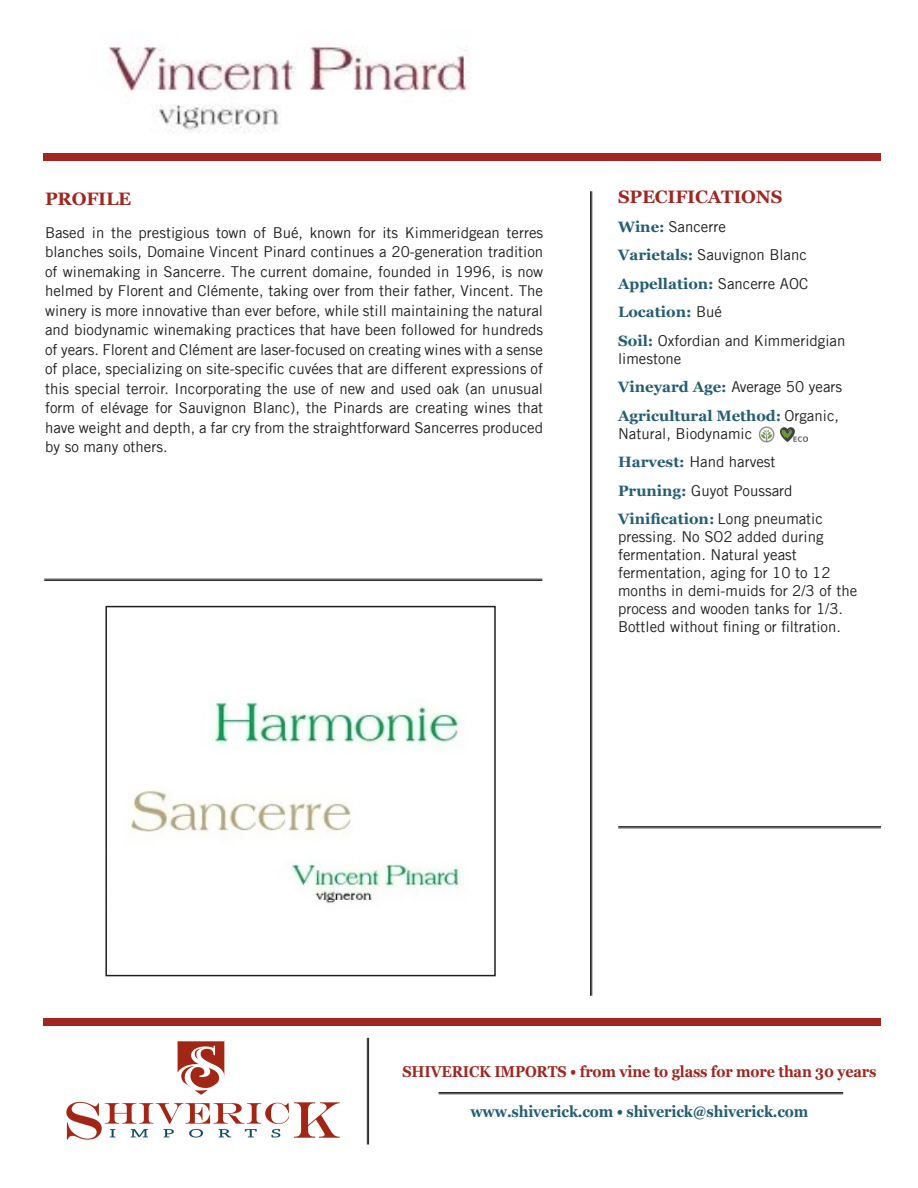
<style>
.page{position:relative;width:918px;height:1188px;background:#fff}
.page>*{position:absolute;margin:0;border:0;box-sizing:border-box;transform-origin:0 0}
.t1{font:700 18px "Georgia";letter-spacing:-.01em;color:#a12620}
.Address{font:700 15.75px "Georgia";letter-spacing:-.01em;color:#a12620;scale:.91 1}
.Address-2{font:700 15.75px "Georgia";letter-spacing:-.01em;color:#245d73;scale:.91 1}
.t2{font:15px/19.5px "Trade Gothic LT";color:#231f20}
.t3{font:700 15px "Georgia";color:#245d73}
.s1{font-family:"Georgia";font-weight:700;color:#245d73}
.s2{font-family:"Trade Gothic LT";font-weight:400;color:#231f20}
</style>
<div class="page">
<img style="left:108px;top:45px;width:361px;height:88px">
<img style="left:130px;top:700px;width:333px;height:204px">
<div style="left:105px;top:606px;width:391px;height:370px;border:2px solid #231f20"></div>
<hr style="left:618px;top:826px;width:263px;height:1px;background:#231f20">
<hr style="left:618px;top:828px;width:263px;height:1px;background:#231f20">
<hr style="left:439px;top:1092px;width:404px;height:1px;background:#231f20">
<hr style="left:439px;top:1094px;width:404px;height:1px;background:#231f20">
<img style="left:758px;top:426px;width:17px;height:17px">
<img style="left:780px;top:428px;width:27px;height:13px">
<div style="left:44px;top:153px;width:837px;height:7px;background:#a12620"></div>
<hr style="left:44px;top:579px;width:498px;height:1px;background:#231f20">
<hr style="left:44px;top:580px;width:498px;height:1px;background:#231f20">
<div style="left:44px;top:1018px;width:837px;height:7px;background:#a12620"></div>
<img style="left:66px;top:1041px;width:274px;height:99px">
<hr style="left:590px;top:191px;width:1px;height:805px;background:#231f20">
<hr style="left:592px;top:191px;width:1px;height:805px;background:#231f20">
<hr style="left:367px;top:1038px;width:1px;height:106px;background:#231f20">
<hr style="left:368px;top:1038px;width:1px;height:106px;background:#231f20">
<p class="t1" style="left:45px;top:185px;width:88px">PROFILE</p>
<p class="t2" style="left:45px;top:223px;width:500px;text-align:justify">Based in the prestigious town of Bué, known for its Kimmeridgean terres blanches soils, Domaine Vincent Pinard continues a 20-generation tradition of winemaking in Sancerre. The current domaine, founded in 1996, is now helmed by Florent and Clémente, taking over from their father, Vincent. The winery is more innovative than ever before, while still maintaining the natural and biodynamic winemaking practices that have been followed for hundreds of years. Florent and Clément are laser-focused on creating wines with a sense of place, specializing on site-specific cuvées that are different expressions of this special terroir. Incorporating the use of new and used oak (an unusual form of elévage for Sauvignon Blanc), the Pinards are creating wines that have weight and depth, a far cry from the straightforward Sancerres produced by so many others.</p>
<p class="t1" style="left:618px;top:184px;width:166px">SPECIFICATIONS</p>
<p class="t2" style="left:618px;top:217px;width:109px"><span class="s1">Wine:</span> Sancerre</p>
<p class="t2" style="left:618px;top:245px;width:190px"><span class="s1">Varietals:</span> Sauvignon Blanc</p>
<p class="t3" style="left:618px;top:272px;width:192px">Appellation: <span class="s2">Sancerre AOC</span></p>
<p class="t3" style="left:618px;top:301px;width:105px">Location: <span class="s2">Bué</span></p>
<p class="t2" style="left:618px;top:331px;width:229px;line-height:18px"><span class="s1">Soil:</span> Oxfordian and Kimmeridgian limestone</p>
<p class="t2" style="left:618px;top:377px;width:226px"><span class="s1">Vineyard Age:</span> Average 50 years</p>
<p class="t2" style="left:618px;top:406px;width:222px;line-height:18px"><span class="s1">Agricultural Method:</span> Organic,<br>Natural, Biodynamic</p>
<p class="t2" style="left:618px;top:452px;width:159px"><span class="s1">Harvest:</span> Hand harvest</p>
<p class="t2" style="left:618px;top:481px;width:176px"><span class="s1">Pruning:</span> Guyot Poussard</p>
<p class="t2" style="left:618px;top:510px;width:241px;line-height:18px"><span class="s1">Vinification:</span> Long pneumatic pressing. No SO2 added during fermentation. Natural yeast fermentation, aging for 10 to 12 months in demi-muids for 2/3 of the process and wooden tanks for 1/3.<br>Bottled without fining or filtration.</p>
<p class="Address" style="left:402px;top:1060px;width:523px">SHIVERICK IMPORTS • from vine to glass for more than 30 years</p>
<p class="Address-2" style="left:470px;top:1100px;width:373px">www.shiverick.com • shiverick@shiverick.com</p>
</div>
